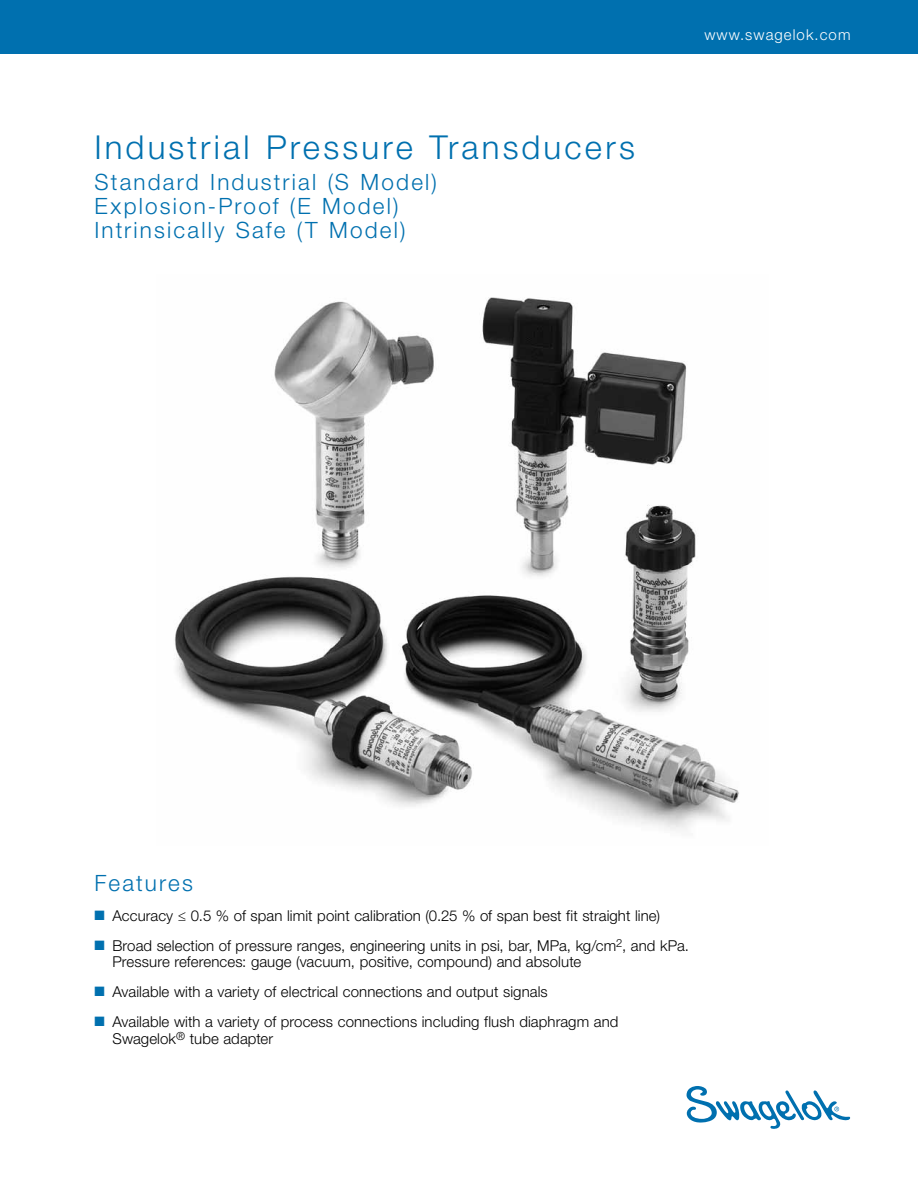
<style>
.page{position:relative;width:918px;height:1188px;background:#fff}
.page>*{position:absolute;margin:0;border:0;box-sizing:border-box;transform-origin:0 0}
.t1{font:300 33px "Helvetica Neue LT Std";letter-spacing:.095em;color:#0070af}
.t2{font:300 22.5px/24px "Helvetica Neue LT Std";letter-spacing:.095em;color:#0070af}
.t3{font:300 15px/16.5px "Helvetica Neue LT Std";letter-spacing:.005em;color:#000}
.t4{font:300 15px "Helvetica Neue LT Std";letter-spacing:.07em;color:#fff}
.s1{color:#0070af}
</style>
<div class="page">
<svg style="left:687px;top:1086px;width:163px;height:43px"></svg>
<div style="left:0;top:0;width:918px;height:54px;background:#0070af"></div>
<img style="left:174px;top:297px;width:565px;height:533px">
<h1 class="t1" style="left:94px;top:127px;width:542px">Industrial Pressure Transducers</h1>
<h2 class="t2" style="left:94px;top:170px;width:344px">Standard Industrial (S Model)<br>Explosion-Proof (E Model)<br>Intrinsically Safe (T Model)</h2>
<p class="t4" style="left:704px;top:26px;width:148px">www.swagelok.com</p>
<h2 class="t2" style="left:94px;top:870px;width:100px">Features</h2>
<p class="t3" style="left:94px;top:907px;width:567px"><span class="s1">■</span> Accuracy ≤ 0.5 % of span limit point calibration (0.25 % of span best fit straight line)</p>
<p class="t3" style="left:113px;top:937px;width:578px;text-indent:-18px"><span class="s1">■</span> Broad selection of pressure ranges, engineering units in psi, bar, MPa, kg/cm<sup>2</sup>, and kPa.<br>Pressure references: gauge (vacuum, positive, compound) and absolute</p>
<p class="t3" style="left:94px;top:983px;width:455px"><span class="s1">■</span> Available with a variety of electrical connections and output signals</p>
<p class="t3" style="left:112px;top:1013px;width:507px;text-indent:-18px"><span class="s1">■</span> Available with a variety of process connections including flush diaphragm and<br>Swagelok<sup>®</sup> tube adapter</p>
</div>
